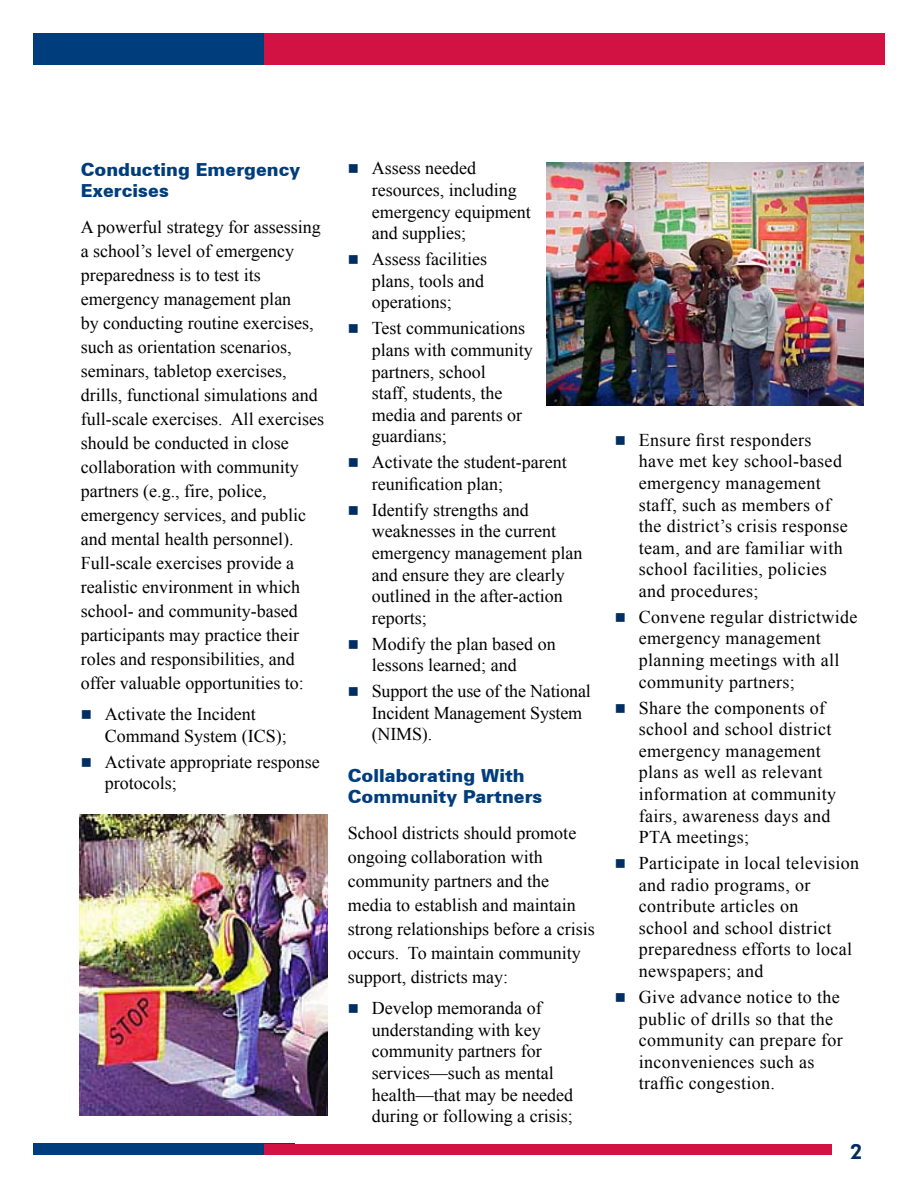
<style>
.page{position:relative;width:918px;height:1188px;background:#fff}
.page>*{position:absolute;margin:0;border:0;box-sizing:border-box;transform-origin:0 0}
.t1{font:18px/21.6px "Times New Roman";color:#000}
.t2{font:18px/21.6px "Times New Roman";letter-spacing:.02em;color:#000}
.t3{font:900 18px/21px "Zurich BT";color:#003d7d}
.t4{font:15px "Wingdings";color:#002d62}
</style>
<div class="page">
<div style="left:33px;top:33px;width:852px;height:31px;background:#003d7d"></div>
<div style="left:33px;top:1143px;width:261px;height:12px;background:#003d7d"></div>
<div style="left:264px;top:33px;width:621px;height:31px;background:#d11242"></div>
<div style="left:264px;top:1144px;width:567px;height:11px;background:#d11242"></div>
<img style="left:80px;top:814px;width:248px;height:301px">
<img style="left:546px;top:163px;width:317px;height:242px">
<p class="t3" style="left:81px;top:159px;width:221px">Conducting Emergency<br>Exercises</p>
<p class="t1" style="left:81px;top:215px;width:245px;line-height:24px">A powerful strategy for assessing a school’s level of emergency preparedness is to test its emergency management plan<br>by conducting routine exercises, such as orientation scenarios, seminars, tabletop exercises, drills, functional simulations and full-scale exercises. All exercises should be conducted in close collaboration with community partners (e.g., fire, police, emergency services, and public and mental health personnel).<br>Full-scale exercises provide a realistic environment in which school- and community-based participants may practice their roles and responsibilities, and offer valuable opportunities to:</p>
<p class="t1" style="left:105px;top:703px;width:184px">Activate the Incident<br>Command System (ICS);</p>
<p class="t1" style="left:105px;top:751px;width:216px">Activate appropriate response protocols;</p>
<p class="t4" style="left:81px;top:707px;width:13px">■</p>
<p class="t4" style="left:81px;top:754px;width:13px">■</p>
<p class="t1" style="left:372px;top:157px;width:161px">Assess needed resources, including emergency equipment and supplies;</p>
<p class="t1" style="left:372px;top:248px;width:117px">Assess facilities plans, tools and operations;</p>
<p class="t1" style="left:372px;top:317px;width:163px">Test communications plans with community partners, school<br>staff, students, the media and parents or guardians;</p>
<p class="t1" style="left:372px;top:451px;width:196px">Activate the student-parent reunification plan;</p>
<p class="t1" style="left:372px;top:499px;width:212px">Identify strengths and weaknesses in the current emergency management plan and ensure they are clearly outlined in the after-action reports;</p>
<p class="t1" style="left:372px;top:633px;width:185px">Modify the plan based on lessons learned; and</p>
<p class="t1" style="left:372px;top:680px;width:221px">Support the use of the National<br>Incident Management System (NIMS).</p>
<p class="t3" style="left:348px;top:765px;width:196px">Collaborating With<br>Community Partners</p>
<p class="t1" style="left:348px;top:821px;width:248px;line-height:24px">School districts should promote ongoing collaboration with community partners and the media to establish and maintain strong relationships before a crisis occurs. To maintain community support, districts may:</p>
<p class="t1" style="left:372px;top:997px;width:203px">Develop memoranda of understanding with key community partners for services—such as mental health—that may be needed during or following a crisis;</p>
<p class="t4" style="left:348px;top:161px;width:13px">■</p>
<p class="t4" style="left:348px;top:252px;width:13px">■</p>
<p class="t4" style="left:348px;top:321px;width:13px">■</p>
<p class="t4" style="left:348px;top:455px;width:13px">■</p>
<p class="t4" style="left:348px;top:502px;width:13px">■</p>
<p class="t4" style="left:348px;top:636px;width:13px">■</p>
<p class="t4" style="left:348px;top:684px;width:13px">■</p>
<p class="t4" style="left:348px;top:1001px;width:13px">■</p>
<p class="t4" style="left:615px;top:432px;width:13px">■</p>
<p class="t4" style="left:615px;top:609px;width:13px">■</p>
<p class="t4" style="left:615px;top:700px;width:13px">■</p>
<p class="t4" style="left:615px;top:856px;width:13px">■</p>
<p class="t4" style="left:615px;top:990px;width:13px">■</p>
<p class="t2" style="left:639px;top:429px;width:210px">Ensure first responders have met key school-based emergency management staff, such as members of the district’s crisis response team, and are familiar with school facilities, policies and procedures;</p>
<p class="t2" style="left:639px;top:606px;width:220px">Convene regular districtwide emergency management planning meetings with all community partners;</p>
<p class="t2" style="left:639px;top:696px;width:199px">Share the components of school and school district emergency management plans as well as relevant information at community fairs, awareness days and<br>PTA meetings;</p>
<p class="t2" style="left:639px;top:852px;width:222px">Participate in local television and radio programs, or contribute articles on<br>school and school district preparedness efforts to local newspapers; and</p>
<p class="t2" style="left:639px;top:986px;width:206px">Give advance notice to the public of drills so that the community can prepare for inconveniences such as traffic congestion.</p>
</div>
